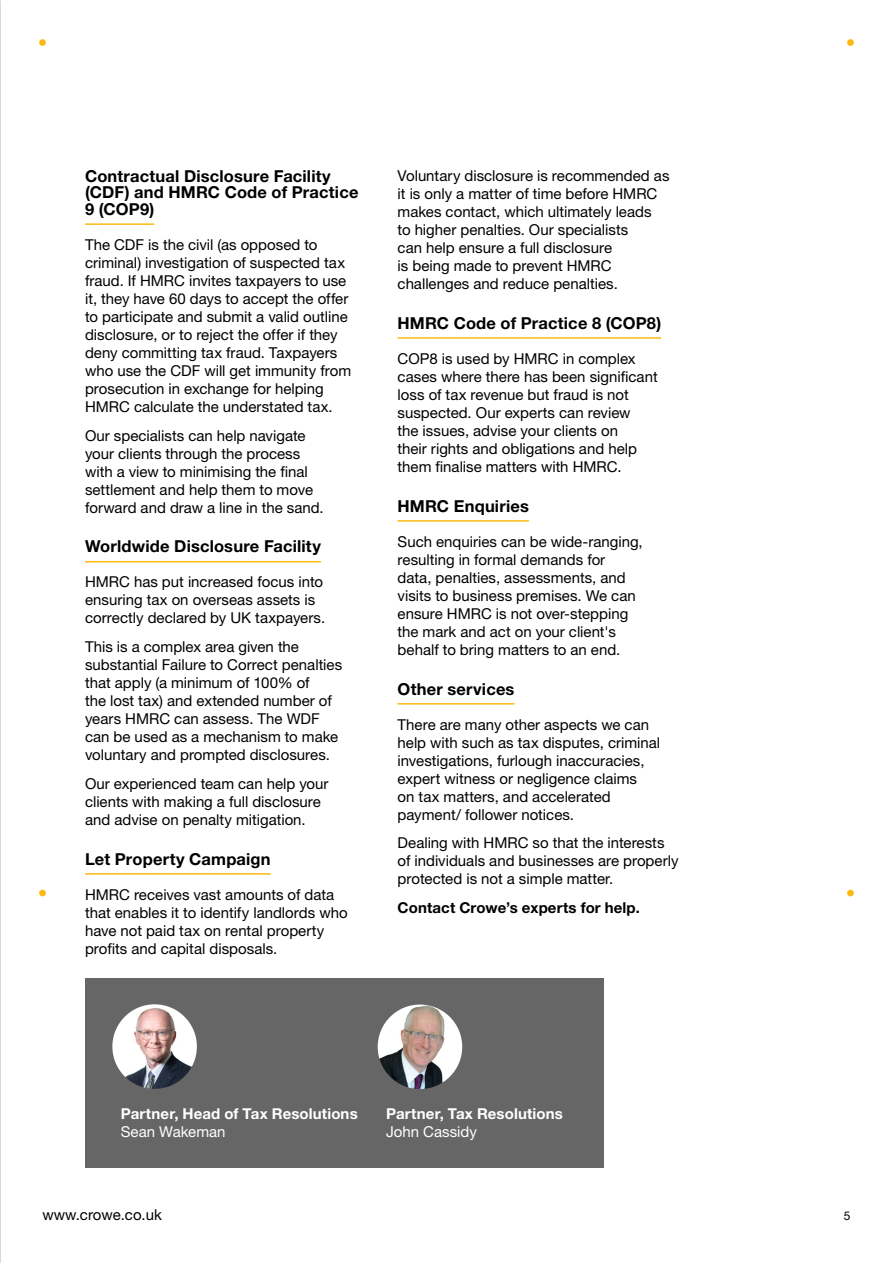
<style>
.page{position:relative;width:893px;height:1263px;background:#fff}
.page>*{position:absolute;margin:0;border:0;box-sizing:border-box;transform-origin:0 0}
.t1{font:700 16.5px/16.5px "Helvetica Neue LT Std";letter-spacing:.01em;color:#000}
.t2{font:15px/18px "Helvetica Neue LT Std";color:#000}
.t3{font:700 15px "Helvetica Neue LT Std";letter-spacing:.01em;color:#fff}
.t4{font:700 15px "Helvetica Neue LT Std";letter-spacing:.01em;color:#000}
.t5{font:15px "Helvetica Neue LT Std";color:#fff}
.t6{font:12px "Helvetica Neue LT Std";color:#000}
</style>
<div class="page">
<div style="left:39px;top:890px;width:7px;height:6px;background:#fdb913;border-radius:50%"></div>
<div style="left:847px;top:890px;width:7px;height:6px;background:#fdb913;border-radius:50%"></div>
<div style="left:39px;top:39px;width:7px;height:7px;background:#fdb913;border-radius:50%"></div>
<div style="left:847px;top:39px;width:7px;height:7px;background:#fdb913;border-radius:50%"></div>
<div style="left:85px;top:978px;width:519px;height:189px;background:#666"></div>
<hr style="left:85px;top:223px;width:69px;height:2px;background:#fdb913">
<hr style="left:85px;top:561px;width:236px;height:1px;background:#fdb913">
<hr style="left:85px;top:873px;width:186px;height:2px;background:#fdb913">
<hr style="left:398px;top:337px;width:263px;height:2px;background:#fdb913">
<hr style="left:398px;top:520px;width:131px;height:2px;background:#fdb913">
<hr style="left:398px;top:703px;width:116px;height:1px;background:#fdb913">
<img style="left:112px;top:1004px;width:85px;height:85px;border-radius:42px">
<img style="left:378px;top:1004px;width:84px;height:85px;border-radius:42px">
<p class="t1" style="left:85px;top:167px;width:275px">Contractual Disclosure Facility (CDF) and HMRC Code of Practice<br>9 (COP9)</p>
<p class="t2" style="left:85px;top:235px;width:268px">The CDF is the civil (as opposed to criminal) investigation of suspected tax fraud. If HMRC invites taxpayers to use it, they have 60 days to accept the offer to participate and submit a valid outline disclosure, or to reject the offer if they deny committing tax fraud. Taxpayers who use the CDF will get immunity from prosecution in exchange for helping HMRC calculate the understated tax.</p>
<p class="t2" style="left:85px;top:426px;width:240px">Our specialists can help navigate your clients through the process with a view to minimising the final settlement and help them to move forward and draw a line in the sand.</p>
<p class="t1" style="left:85px;top:538px;width:237px">Worldwide Disclosure Facility</p>
<p class="t2" style="left:85px;top:573px;width:242px">HMRC has put increased focus into ensuring tax on overseas assets is correctly declared by UK taxpayers.</p>
<p class="t2" style="left:85px;top:637px;width:259px">This is a complex area given the substantial Failure to Correct penalties that apply (a minimum of 100% of<br>the lost tax) and extended number of years HMRC can assess. The WDF can be used as a mechanism to make voluntary and prompted disclosures.</p>
<p class="t2" style="left:85px;top:774px;width:245px">Our experienced team can help your clients with making a full disclosure and advise on penalty mitigation.</p>
<p class="t1" style="left:85px;top:850px;width:187px">Let Property Campaign</p>
<p class="t2" style="left:85px;top:885px;width:264px">HMRC receives vast amounts of data that enables it to identify landlords who have not paid tax on rental property profits and capital disposals.</p>
<p class="t2" style="left:398px;top:166px;width:273px">Voluntary disclosure is recommended as it is only a matter of time before HMRC makes contact, which ultimately leads<br>to higher penalties. Our specialists<br>can help ensure a full disclosure<br>is being made to prevent HMRC challenges and reduce penalties.</p>
<p class="t1" style="left:398px;top:314px;width:265px">HMRC Code of Practice 8 (COP8)</p>
<p class="t2" style="left:398px;top:349px;width:262px">COP8 is used by HMRC in complex cases where there has been significant loss of tax revenue but fraud is not suspected. Our experts can review<br>the issues, advise your clients on<br>their rights and obligations and help them finalise matters with HMRC.</p>
<p class="t1" style="left:398px;top:497px;width:133px">HMRC Enquiries</p>
<p class="t2" style="left:398px;top:532px;width:247px">Such enquiries can be wide-ranging, resulting in formal demands for data, penalties, assessments, and visits to business premises. We can ensure HMRC is not over-stepping the mark and act on your client's behalf to bring matters to an end.</p>
<p class="t1" style="left:398px;top:680px;width:118px">Other services</p>
<p class="t2" style="left:398px;top:715px;width:264px">There are many other aspects we can help with such as tax disputes, criminal investigations, furlough inaccuracies, expert witness or negligence claims<br>on tax matters, and accelerated payment/ follower notices.</p>
<p class="t2" style="left:398px;top:834px;width:283px">Dealing with HMRC so that the interests of individuals and businesses are properly protected is not a simple matter.</p>
<p class="t4" style="left:398px;top:898px;width:244px">Contact Crowe’s experts for help.</p>
<p class="t3" style="left:121px;top:1104px;width:238px">Partner, Head of Tax Resolutions</p>
<p class="t5" style="left:121px;top:1122px;width:106px">Sean Wakeman</p>
<p class="t3" style="left:386px;top:1104px;width:178px">Partner, Tax Resolutions</p>
<p class="t5" style="left:386px;top:1122px;width:92px">John Cassidy</p>
<p class="t2" style="left:43px;top:1206px;width:121px">www.crowe.co.uk</p>
<p class="t6" style="left:844px;top:1209px;width:8px">5</p>
</div>
